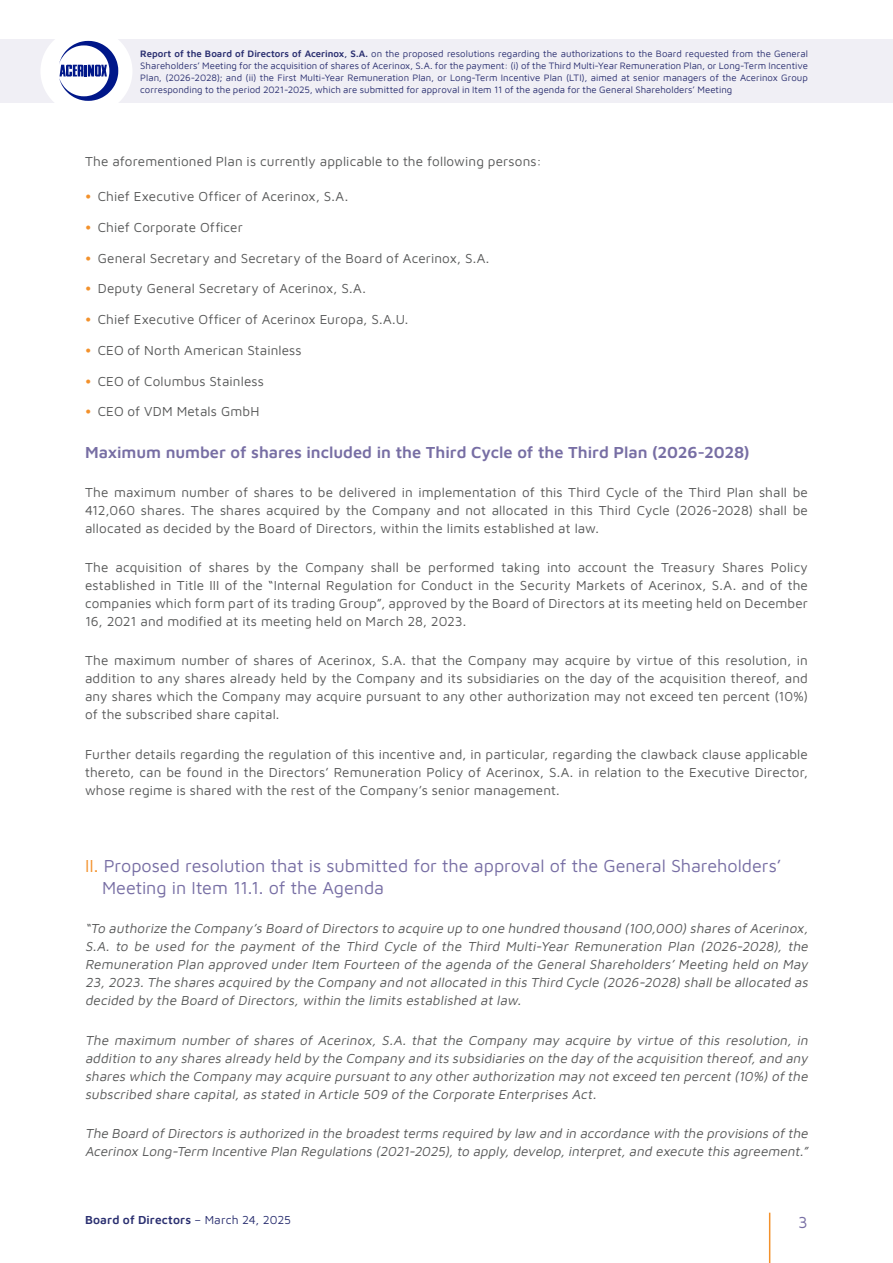
<style>
.page{position:relative;width:893px;height:1263px;background:#fff}
.page>*{position:absolute;margin:0;border:0;box-sizing:border-box;transform-origin:0 0}
.t1{font:18px/21.6px "Maven Pro";letter-spacing:-.005em;color:#776ea4}
.t2{font:600 16.5px "Maven Pro";letter-spacing:-.005em;color:#776ea4}
.t3{font:16.5px "Maven Pro";color:#776ea4}
.t4{font:13.5px/18px "Maven Pro";letter-spacing:.01em;color:#575858;text-align:justify}
.t5{font:italic 13.5px/18px "Maven Pro";color:#575858;text-align:justify}
.t6{font:600 12px "Maven Pro";letter-spacing:.015em;color:#2a2f70}
.t7{font:9.6px/12px "Maven Pro";color:#2a2f70;text-align:justify}
.s1{font-weight:600}
.s2{font-weight:600;color:#f3912b}
.s3{color:#f3912b}
.s4{font-weight:400}
</style>
<div class="page">
<div style="left:0;top:39px;width:893px;height:63px;background:#f0eff5"></div>
<div style="left:40px;top:27px;width:92px;height:88px;background:#fff;border-radius:50%"></div>
<svg style="left:59px;top:41px;width:59px;height:60px"></svg>
<hr style="left:769px;top:1213px;width:1px;height:50px;background:#f3912b">
<p class="t7" style="left:140px;top:47px;width:669px"><span class="s1">Report of the Board of Directors of Acerinox, S.A.</span> on the proposed resolutions regarding the authorizations to the Board requested from the General Shareholders’ Meeting for the acquisition of shares of Acerinox, S.A. for the payment: (i) of the Third Multi-Year Remuneration Plan, or Long-Term Incentive Plan, (2026-2028); and (ii) the First Multi-Year Remuneration Plan, or Long-Term Incentive Plan (LTI), aimed at senior managers of the Acerinox Group corresponding to the period 2021-2025, which are submitted for approval in Item 11 of the agenda for the General Shareholders’ Meeting</p>
<p class="t4" style="left:85px;top:152px;width:458px">The aforementioned Plan is currently applicable to the following persons:</p>
<p class="t4" style="left:85px;top:187px;width:265px"><span class="s2">•</span> Chief Executive Officer of Acerinox, S.A.</p>
<p class="t4" style="left:85px;top:217px;width:159px"><span class="s2">•</span> Chief Corporate Officer</p>
<p class="t4" style="left:85px;top:248px;width:406px"><span class="s2">•</span> General Secretary and Secretary of the Board of Acerinox, S.A.</p>
<p class="t4" style="left:85px;top:279px;width:282px"><span class="s2">•</span> Deputy General Secretary of Acerinox, S.A.</p>
<p class="t4" style="left:85px;top:310px;width:325px"><span class="s2">•</span> Chief Executive Officer of Acerinox Europa, S.A.U.</p>
<p class="t4" style="left:85px;top:340px;width:218px"><span class="s2">•</span> CEO of North American Stainless</p>
<p class="t4" style="left:85px;top:371px;width:180px"><span class="s2">•</span> CEO of Columbus Stainless</p>
<p class="t4" style="left:85px;top:402px;width:176px"><span class="s2">•</span> CEO of VDM Metals GmbH</p>
<p class="t2" style="left:85px;top:440px;width:666px">Maximum number of shares included in the Third Cycle of the Third Plan (2026-2028)</p>
<p class="t4" style="left:85px;top:482px;width:724px">The maximum number of shares to be delivered in implementation of this Third Cycle of the Third Plan shall be 412,060 shares. The shares acquired by the Company and not allocated in this Third Cycle (2026-2028) shall be allocated as decided by the Board of Directors, within the limits established at law.</p>
<p class="t4" style="left:85px;top:557px;width:724px">The acquisition of shares by the Company shall be performed taking into account the Treasury Shares Policy established in Title III of the “Internal Regulation for Conduct in the Security Markets of Acerinox, S.A. and of the companies which form part of its trading Group”, approved by the Board of Directors at its meeting held on December 16, 2021 and modified at its meeting held on March 28, 2023.</p>
<p class="t4" style="left:85px;top:651px;width:724px">The maximum number of shares of Acerinox, S.A. that the Company may acquire by virtue of this resolution, in addition to any shares already held by the Company and its subsidiaries on the day of the acquisition thereof, and any shares which the Company may acquire pursuant to any other authorization may not exceed ten percent (10%) of the subscribed share capital.</p>
<p class="t4" style="left:85px;top:744px;width:724px">Further details regarding the regulation of this incentive and, in particular, regarding the clawback clause applicable thereto, can be found in the Directors’ Remuneration Policy of Acerinox, S.A. in relation to the Executive Director, whose regime is shared with the rest of the Company’s senior management.</p>
<h1 class="t1" style="left:102px;top:854px;width:681px;text-indent:-17px"><span class="s3">II.</span> Proposed resolution that is submitted for the approval of the General Shareholders’<br>Meeting in Item 11.1. of the Agenda</h1>
<p class="t5" style="left:85px;top:919px;width:727px">“To authorize the Company’s Board ofDirectors to acquire up to one hundred thousand (100,000)shares ofAcerinox, S.A. to be used for the payment of the Third Cycle of the Third Multi-Year Remuneration Plan (2026-2028), the Remuneration Plan approved under Item Fourteen of the agenda of the General Shareholders’ Meeting held on May 23,2023.The shares acquired by the Company and notallocated in this Third Cycle (2026-2028)shallbe allocated as decided by the Board of Directors, within the limits established at law.</p>
<p class="t5" style="left:85px;top:1030px;width:727px">The maximum number of shares of Acerinox, S.A. that the Company may acquire by virtue of this resolution, in addition to any shares already held by the Company and its subsidiaries on the day ofthe acquisition thereof,and any shares which the Company may acquire pursuantto any otherauthorization may notexceed ten percent(10%)ofthe subscribed share capital, as stated in Article 509 of the Corporate Enterprises Act.</p>
<p class="t5" style="left:85px;top:1123px;width:727px">The Board ofDirectors is authorized in the broadestterms required by law and in accordance with the provisions ofthe<br>Acerinox Long-Term Incentive Plan Regulations (2021-2025),to apply,develop,interpret,and execute this agreement.”</p>
<p class="t6" style="left:85px;top:1211px;width:207px">Board of Directors <span class="s4">– March 24, 2025</span></p>
<p class="t3" style="left:798px;top:1211px;width:11px">3</p>
</div>
